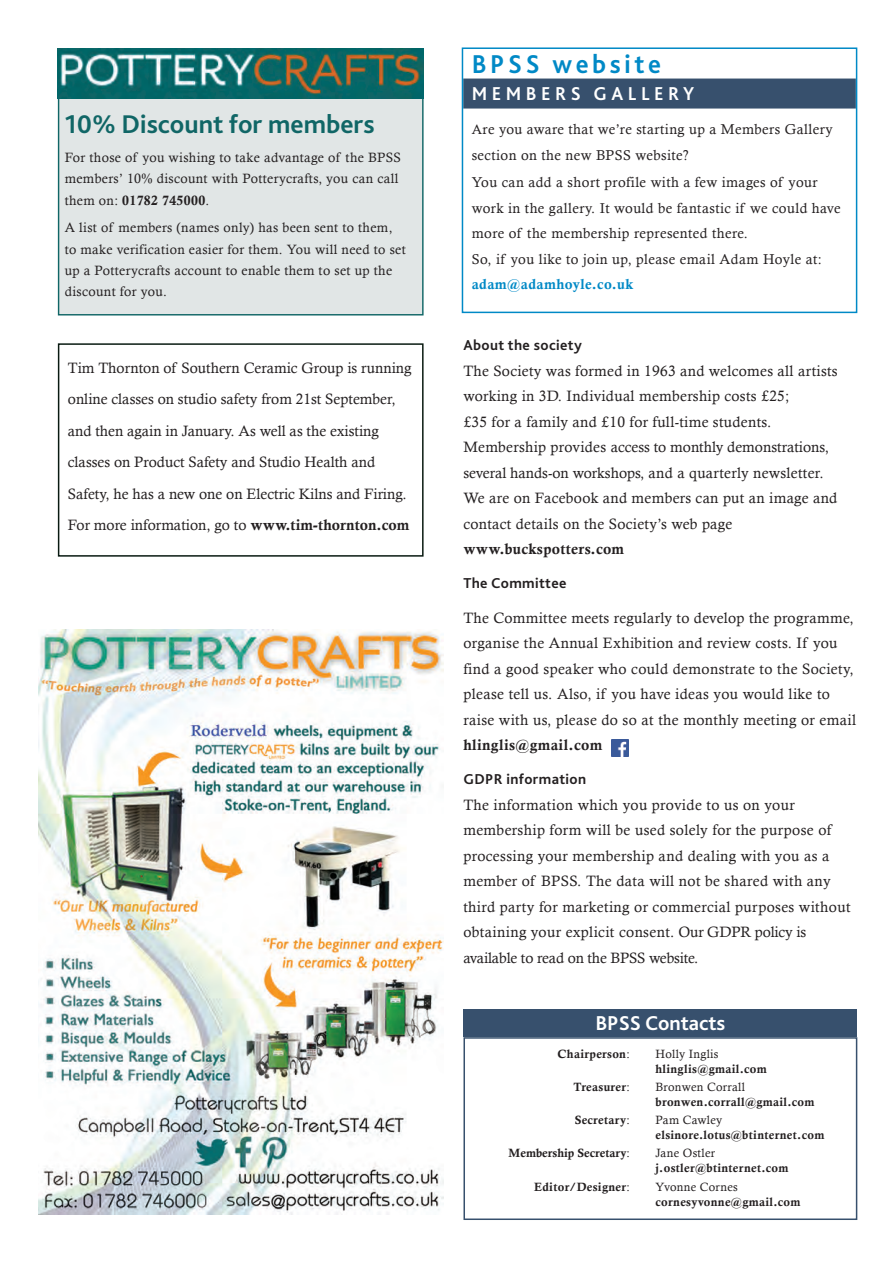
<style>
.page{position:relative;width:893px;height:1263px;background:#fff}
.page>*{position:absolute;margin:0;border:0;box-sizing:border-box;transform-origin:0 0}
.t1{font:700 27px "Bliss 2";letter-spacing:.14em;color:#0089c6}
.t2{font:700 26.85px "Bliss 2";color:#106666}
.t3{font:700 21px "Bliss 2";color:#fff}
.t4{font:700 19.5px "Bliss 2";letter-spacing:.24em;color:#fff}
.t5{font:15px/25.5px "Calisto";letter-spacing:.02em;color:#231f20}
.t6{font:15px/31.5px "Calisto";color:#231f20}
.t7{font:700 15px "Bliss 2";letter-spacing:.025em;color:#231f20}
.t8{font:14.25px/25.5px "Calisto";letter-spacing:.03em;color:#231f20}
.t9{font:13.5px/21.3px "Calisto";letter-spacing:.025em;color:#231f20}
.t10{font:12px/15px "Calis MT Bol";letter-spacing:.025em;color:#231f20}
.t11{font:12px "Calis MT Bol";color:#231f20}
.s1{font-family:"Calis MT Bol"}
.s2{font-size:13.5px}
.s3{font-family:"Calis MT Bol";color:#0089c6}
.s4{font-family:"Bliss 2";font-weight:700}
.s5{font-family:"Calisto"}
</style>
<div class="page">
<img style="left:38px;top:630px;width:405px;height:584px">
<div style="left:463px;top:1037px;width:394px;height:183px;border:2px solid #37506d"></div>
<div style="left:463px;top:1010px;width:394px;height:27px;background:#37506d"></div>
<img style="left:611px;top:739px;width:17px;height:17px">
<div style="left:58px;top:343px;width:366px;height:214px;border:2px solid #091a11"></div>
<div style="left:463px;top:79px;width:393px;height:30px;background:#37506d"></div>
<div style="left:462px;top:47px;width:395px;height:266px;border:2px solid #0089c6"></div>
<div style="left:59px;top:97px;width:364px;height:218px;background:#e1e6e6"></div>
<img style="left:58px;top:49px;width:366px;height:49px">
<p class="t2" style="left:65px;top:108px;width:311px">10% Discount for members</p>
<p class="t9" style="left:65px;top:146px;width:338px">For those of you wishing to take advantage of the BPSS members’ 10% discount with Potterycrafts, you can call them on: <span class="s1">01782 745000</span>.</p>
<p class="t9" style="left:65px;top:217px;width:343px">A list of members (names only) has been sent to them, to make verification easier for them. You will need to set up a Potterycrafts account to enable them to set up the discount for you.</p>
<p class="t6" style="left:68px;top:351px;width:345px">Tim Thornton of Southern Ceramic Group is running online classes on studio safety from 21st September, and then again in January. As well as the existing classes on Product Safety and Studio Health and Safety, he has a new one on Electric Kilns and Firing.<br>For more information, go to <span class="s1">www.tim-thornton.com</span></p>
<p class="t1" style="left:472px;top:48px;width:191px">BPSS website</p>
<p class="t4" style="left:472px;top:81px;width:224px">MEMBERS GALLERY</p>
<p class="t8" style="left:472px;top:116px;width:363px"><span class="s2">A</span>re you aware that we’re starting up a Members Gallery section on the new BPSS website?</p>
<p class="t8" style="left:472px;top:169px;width:370px">You can add a short profile with a few images of your work in the gallery. It would be fantastic if we could have more of the membership represented there.<br>So, if you like to join up, please email Adam Hoyle at: <span class="s3">adam@adamhoyle.co.uk</span></p>
<p class="t7" style="left:463px;top:336px;width:119px">About the society</p>
<p class="t5" style="left:463px;top:358px;width:376px">The Society was formed in 1963 and welcomes all artists working in 3D. Individual membership costs £25;<br>£35 for a family and £10 for full-time students.<br>Membership provides access to monthly demonstrations, several hands-on workshops, and a quarterly newsletter.<br>We are on Facebook and members can put an image and contact details on the Society’s web page <span class="s1">www.buckspotters.com</span></p>
<p class="t7" style="left:463px;top:574px;width:105px">The Committee</p>
<p class="t5" style="left:463px;top:604px;width:394px">The Committee meets regularly to develop the programme, organise the Annual Exhibition and review costs. If you find a good speaker who could demonstrate to the Society, please tell us. Also, if you have ideas you would like to raise with us, please do so at the monthly meeting or email <span class="s1">hlinglis@gmail.com</span></p>
<p class="t5" style="left:463px;top:766px;width:389px"><span class="s4">GDPR information<br></span>The information which you provide to us on your membership form will be used solely for the purpose of processing your membership and dealing with you as a member of BPSS. The data will not be shared with any third party for marketing or commercial purposes without obtaining your explicit consent. Our GDPR policy is available to read on the BPSS website.</p>
<p class="t3" style="left:595px;top:1010px;width:132px">BPSS Contacts</p>
<p class="t10" style="left:558px;top:1046px;width:74px">Chairperson<span class="s5">:</span></p>
<p class="t10" style="left:655px;top:1046px;width:113px"><span class="s5">Holly Inglis </span>hlinglis@gmail.com</p>
<p class="t10" style="left:573px;top:1079px;width:58px">Treasurer<span class="s5">:</span></p>
<p class="t10" style="left:655px;top:1079px;width:160px"><span class="s5">Bronwen Corrall </span>bronwen.corrall@gmail.com</p>
<p class="t10" style="left:575px;top:1112px;width:56px">Secretary<span class="s5">:</span></p>
<p class="t10" style="left:655px;top:1112px;width:170px"><span class="s5">Pam Cawley </span>elsinore.lotus@btinternet.com</p>
<p class="t11" style="left:509px;top:1146px;width:123px">Membership Secretary<span class="s5">:</span></p>
<p class="t10" style="left:655px;top:1146px;width:134px"><span class="s5">Jane Ostler </span>j.ostler@btinternet.com</p>
<p class="t10" style="left:534px;top:1179px;width:97px">Editor/Designer<span class="s5">:</span></p>
<p class="t10" style="left:655px;top:1179px;width:146px"><span class="s5">Yvonne Cornes </span>cornesyvonne@gmail.com</p>
</div>
